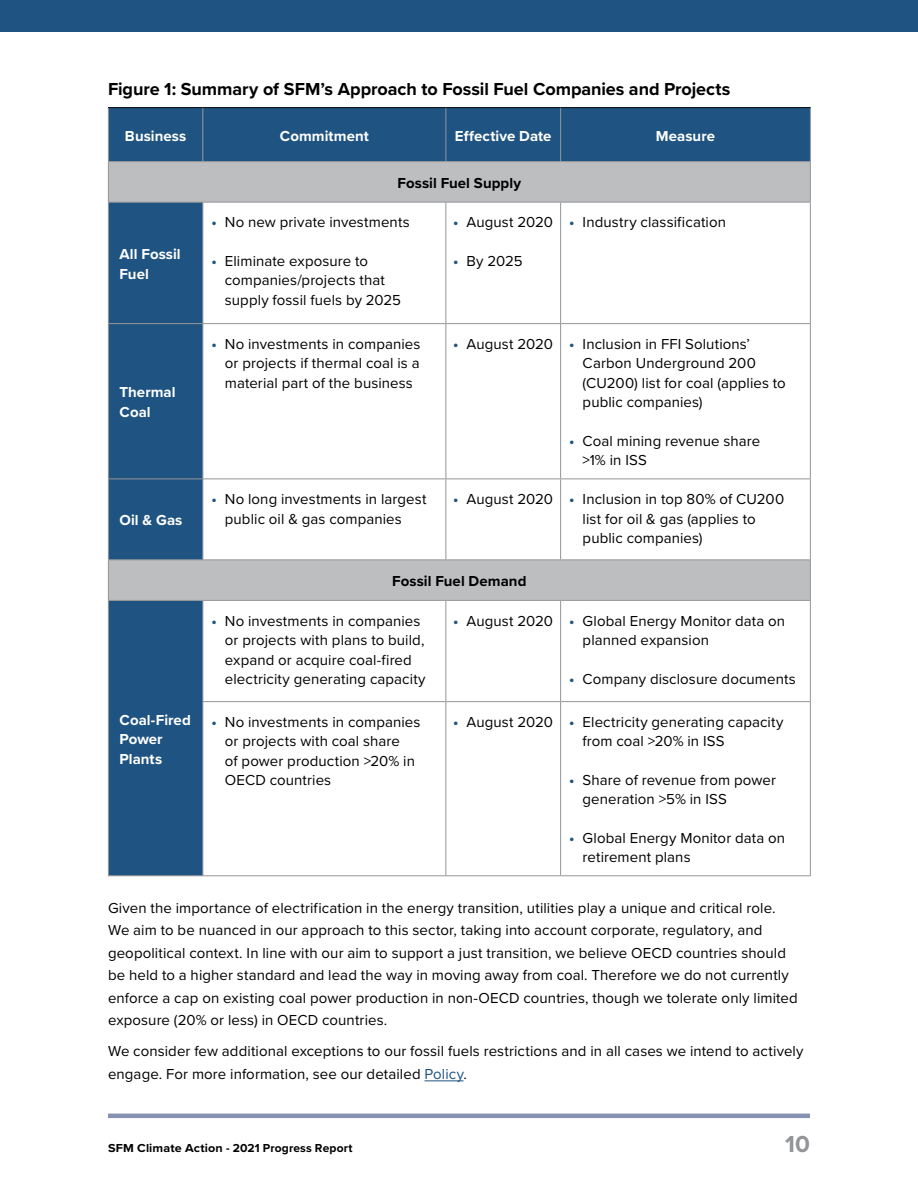
<style>
.page{position:relative;width:918px;height:1188px;background:#fff}
.page>*{position:absolute;margin:0;border:0;box-sizing:border-box;transform-origin:0 0}
.t1{font:700 24px "Proxima Nova";color:#939598}
.t2{font:700 18px "Proxima Nova";letter-spacing:-.005em;color:#000}
.t3{font:15px/19.5px "Proxima Nova";letter-spacing:.005em;color:#000}
.t4{font:700 15px/19.5px "Proxima Nova";letter-spacing:.005em;color:#fff}
.t5{font:700 15px "Proxima Nova";letter-spacing:.005em;color:#000}
.t6{font:700 12px "Proxima Nova";letter-spacing:.01em;color:#000;scale:1.05 1}
.s1{font-weight:700;color:#1f5482}
.s2{color:#1f5482}
</style>
<div class="page">
<div style="left:0;top:0;width:918px;height:32px;background:#1f5482"></div>
<hr style="left:108px;top:1114px;width:702px;height:4px;background:#8792b1">
<hr style="left:425px;top:1080px;width:39px;height:1px;background:#1f5482">
<div style="left:109px;top:108px;width:93px;height:767px;background:#1f5482"></div>
<div style="left:203px;top:108px;width:607px;height:53px;background:#1f5482"></div>
<svg style="left:109px;top:162px;width:701px;height:438px"></svg>
<hr style="left:108px;top:202px;width:95px;height:1px;background:#939598">
<hr style="left:108px;top:323px;width:95px;height:1px;background:#939598">
<hr style="left:108px;top:479px;width:95px;height:1px;background:#939598">
<hr style="left:108px;top:560px;width:95px;height:1px;background:#939598">
<hr style="left:108px;top:600px;width:95px;height:1px;background:#939598">
<hr style="left:202px;top:108px;width:1px;height:53px;background:#939598">
<hr style="left:446px;top:108px;width:1px;height:53px;background:#939598">
<hr style="left:560px;top:108px;width:1px;height:53px;background:#939598">
<hr style="left:108px;top:161px;width:95px;height:1px;background:#939598">
<hr style="left:203px;top:161px;width:243px;height:1px;background:#939598">
<hr style="left:446px;top:161px;width:115px;height:1px;background:#939598">
<hr style="left:561px;top:161px;width:250px;height:1px;background:#939598">
<hr style="left:203px;top:202px;width:243px;height:1px;background:#939598">
<hr style="left:202px;top:203px;width:1px;height:120px;background:#939598">
<hr style="left:446px;top:202px;width:115px;height:1px;background:#939598">
<hr style="left:446px;top:203px;width:1px;height:120px;background:#939598">
<hr style="left:561px;top:202px;width:250px;height:1px;background:#939598">
<hr style="left:560px;top:203px;width:1px;height:120px;background:#939598">
<hr style="left:203px;top:323px;width:243px;height:1px;background:#939598">
<hr style="left:202px;top:324px;width:1px;height:155px;background:#939598">
<hr style="left:446px;top:323px;width:115px;height:1px;background:#939598">
<hr style="left:446px;top:324px;width:1px;height:155px;background:#939598">
<hr style="left:561px;top:323px;width:250px;height:1px;background:#939598">
<hr style="left:560px;top:324px;width:1px;height:155px;background:#939598">
<hr style="left:203px;top:479px;width:243px;height:1px;background:#939598">
<hr style="left:202px;top:479px;width:1px;height:81px;background:#939598">
<hr style="left:446px;top:479px;width:115px;height:1px;background:#939598">
<hr style="left:446px;top:479px;width:1px;height:81px;background:#939598">
<hr style="left:561px;top:479px;width:250px;height:1px;background:#939598">
<hr style="left:560px;top:479px;width:1px;height:81px;background:#939598">
<hr style="left:203px;top:560px;width:243px;height:1px;background:#939598">
<hr style="left:446px;top:560px;width:115px;height:1px;background:#939598">
<hr style="left:561px;top:560px;width:250px;height:1px;background:#939598">
<hr style="left:203px;top:600px;width:243px;height:1px;background:#939598">
<hr style="left:202px;top:601px;width:1px;height:100px;background:#939598">
<hr style="left:446px;top:600px;width:115px;height:1px;background:#939598">
<hr style="left:446px;top:601px;width:1px;height:100px;background:#939598">
<hr style="left:561px;top:600px;width:250px;height:1px;background:#939598">
<hr style="left:560px;top:601px;width:1px;height:100px;background:#939598">
<hr style="left:202px;top:701px;width:244px;height:1px;background:#939598">
<hr style="left:202px;top:702px;width:1px;height:173px;background:#939598">
<hr style="left:446px;top:701px;width:115px;height:1px;background:#939598">
<hr style="left:446px;top:702px;width:1px;height:173px;background:#939598">
<hr style="left:561px;top:701px;width:250px;height:1px;background:#939598">
<hr style="left:560px;top:702px;width:1px;height:173px;background:#939598">
<hr style="left:108px;top:107px;width:95px;height:1px;background:#000">
<hr style="left:203px;top:107px;width:243px;height:1px;background:#000">
<hr style="left:446px;top:107px;width:115px;height:1px;background:#000">
<hr style="left:561px;top:107px;width:250px;height:1px;background:#000">
<hr style="left:108px;top:108px;width:1px;height:53px;background:#939598">
<hr style="left:810px;top:108px;width:1px;height:53px;background:#939598">
<hr style="left:108px;top:162px;width:1px;height:40px;background:#939598">
<hr style="left:810px;top:162px;width:1px;height:40px;background:#939598">
<hr style="left:108px;top:203px;width:1px;height:120px;background:#939598">
<hr style="left:810px;top:203px;width:1px;height:120px;background:#939598">
<hr style="left:108px;top:324px;width:1px;height:155px;background:#939598">
<hr style="left:810px;top:324px;width:1px;height:155px;background:#939598">
<hr style="left:108px;top:479px;width:1px;height:81px;background:#939598">
<hr style="left:810px;top:479px;width:1px;height:81px;background:#939598">
<hr style="left:108px;top:560px;width:1px;height:40px;background:#939598">
<hr style="left:810px;top:560px;width:1px;height:40px;background:#939598">
<hr style="left:108px;top:601px;width:1px;height:101px;background:#939598">
<hr style="left:108px;top:702px;width:1px;height:173px;background:#939598">
<hr style="left:108px;top:875px;width:95px;height:1px;background:#939598">
<hr style="left:810px;top:601px;width:1px;height:100px;background:#939598">
<hr style="left:810px;top:702px;width:1px;height:173px;background:#939598">
<hr style="left:203px;top:875px;width:243px;height:1px;background:#939598">
<hr style="left:446px;top:875px;width:115px;height:1px;background:#939598">
<hr style="left:561px;top:875px;width:250px;height:1px;background:#939598">
<p class="t2" style="left:108px;top:75px;width:624px">Figure 1: Summary of SFM’s Approach to Fossil Fuel Companies and Projects</p>
<p class="t4" style="left:125px;top:125px;width:63px">Business</p>
<p class="t4" style="left:280px;top:125px;width:90px">Commitment</p>
<p class="t4" style="left:455px;top:125px;width:98px">Effective Date</p>
<p class="t4" style="left:656px;top:125px;width:61px">Measure</p>
<p class="t5" style="left:398px;top:172px;width:125px">Fossil Fuel Supply</p>
<p class="t4" style="left:120px;top:244px;width:63px">All Fossil<br>Fuel</p>
<p class="t4" style="left:120px;top:382px;width:58px">Thermal<br>Coal</p>
<p class="t4" style="left:120px;top:510px;width:64px">Oil &amp; Gas</p>
<p class="t3" style="left:211px;top:212px;width:200px"><span class="s1">•</span> No new private investments</p>
<p class="t3" style="left:225px;top:250px;width:178px;text-indent:-14px"><span class="s1">•</span> Eliminate exposure to companies/projects that supply fossil fuels by 2025</p>
<p class="t3" style="left:453px;top:212px;width:101px"><span class="s1">•</span> August 2020</p>
<p class="t3" style="left:453px;top:250px;width:71px"><span class="s1">•</span> By 2025</p>
<p class="t3" style="left:569px;top:212px;width:158px"><span class="s1">•</span> Industry classification</p>
<p class="t3" style="left:225px;top:334px;width:197px;text-align:justify;text-indent:-14px"><span class="s1">•</span> No investments in companies or projects if thermal coal is a material part of the business</p>
<p class="t3" style="left:583px;top:334px;width:205px;text-indent:-130px"><span class="s1">•</span> August 2020 <span class="s1">•</span> Inclusion in FFI Solutions’<br>Carbon Underground 200 (CU200) list for coal (applies to public companies)</p>
<p class="t3" style="left:583px;top:430px;width:179px;text-indent:-14px"><span class="s1">•</span> Coal mining revenue share &gt;1% in ISS</p>
<p class="t3" style="left:225px;top:489px;width:203px;text-indent:-14px"><span class="s1">•</span> No long investments in largest public oil &amp; gas companies</p>
<p class="t3" style="left:583px;top:489px;width:203px;text-indent:-130px"><span class="s1">•</span> August 2020 <span class="s1">•</span> Inclusion in top 80% of CU200 list for oil &amp; gas (applies to public companies)</p>
<p class="t5" style="left:392px;top:570px;width:136px">Fossil Fuel Demand</p>
<p class="t3" style="left:225px;top:610px;width:202px;text-indent:-14px"><span class="s1">•</span> No investments in companies or projects with plans to build, expand or acquire coal-fired electricity generating capacity</p>
<p class="t3" style="left:583px;top:610px;width:204px;text-indent:-130px"><span class="s1">•</span> August 2020 <span class="s1">•</span> Global Energy Monitor data on planned expansion</p>
<p class="t3" style="left:569px;top:668px;width:228px"><span class="s1">•</span> Company disclosure documents</p>
<p class="t4" style="left:120px;top:709px;width:73px">Coal-Fired<br>Power<br>Plants</p>
<p class="t3" style="left:225px;top:712px;width:197px;text-indent:-14px"><span class="s1">•</span> No investments in companies or projects with coal share<br>of power production &gt;20% in<br>OECD countries</p>
<p class="t3" style="left:583px;top:712px;width:202px;text-indent:-130px"><span class="s1">•</span> August 2020 <span class="s1">•</span> Electricity generating capacity from coal &gt;20% in ISS</p>
<p class="t3" style="left:583px;top:769px;width:195px;text-indent:-14px"><span class="s1">•</span> Share of revenue from power generation &gt;5% in ISS</p>
<p class="t3" style="left:583px;top:827px;width:204px;text-indent:-14px"><span class="s1">•</span> Global Energy Monitor data on retirement plans</p>
<p class="t3" style="left:108px;top:896px;width:691px;line-height:22.5px">Given the importance of electrification in the energy transition, utilities play a unique and critical role.<br>We aim to be nuanced in our approach to this sector, taking into account corporate, regulatory, and geopolitical context. In line with our aim to support a just transition, we believe OECD countries should be held to a higher standard and lead the way in moving away from coal. Therefore we do not currently enforce a cap on existing coal power production in non-OECD countries, though we tolerate only limited exposure (20% or less) in OECD countries.</p>
<p class="t3" style="left:108px;top:1039px;width:697px;line-height:22.5px">We consider few additional exceptions to our fossil fuels restrictions and in all cases we intend to actively engage. For more information, see our detailed <span class="s2">Policy</span>.</p>
<p class="t6" style="left:108px;top:1139px;width:234px">SFM Climate Action - 2021 Progress Report</p>
<h1 class="t1" style="left:785px;top:1126px;width:26px">10</h1>
</div>
